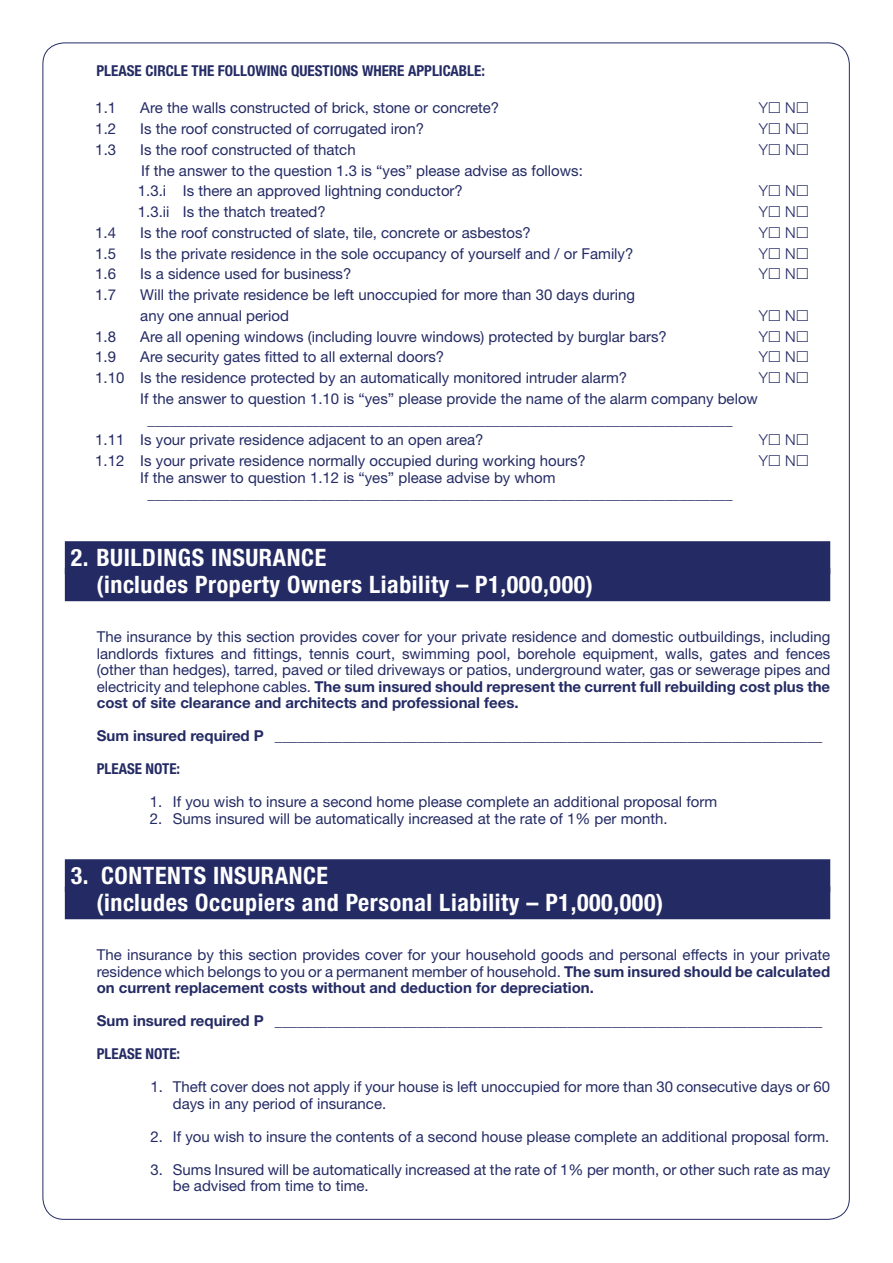
<style>
.page{position:relative;width:893px;height:1263px;background:#fff}
.page>*{position:absolute;margin:0;border:0;box-sizing:border-box;transform-origin:0 0}
.t1{font:700 condensed 24px/27px "Helvetica Neue LT Std";letter-spacing:.025em;color:#fff}
.t2{font:15px/16.5px "Helvetica Neue LT Std";color:#242b64}
.t3{font:700 15px "Helvetica Neue LT Std";color:#242b64}
.t4{font:700 condensed 15px "Helvetica Neue LT Std";color:#242b64}
.t5{font:300 15px "Helvetica Neue LT Std";color:#242b64}
.s1{font-weight:700}
</style>
<div class="page">
<div style="left:65px;top:541px;width:765px;height:33px;background:#242b64"></div>
<div style="left:65px;top:568px;width:765px;height:33px;background:#242b64"></div>
<div style="left:65px;top:859px;width:765px;height:33px;background:#242b64"></div>
<div style="left:65px;top:886px;width:765px;height:33px;background:#242b64"></div>
<p class="t4" style="left:97px;top:62px;width:390px">PLEASE CIRCLE THE FOLLOWING QUESTIONS WHERE APPLICABLE:</p>
<p class="t2" style="left:95px;top:100px;width:22px">1.1</p>
<p class="t2" style="left:140px;top:100px;width:360px">Are the walls constructed of brick, stone or concrete?</p>
<p class="t5" style="left:759px;top:99px;width:39px">Y N</p>
<p class="t2" style="left:95px;top:120px;width:22px">1.2</p>
<p class="t2" style="left:140px;top:120px;width:285px">Is the roof constructed of corrugated iron?</p>
<p class="t5" style="left:759px;top:120px;width:39px">Y N</p>
<p class="t2" style="left:95px;top:141px;width:22px">1.3</p>
<p class="t2" style="left:140px;top:141px;width:217px">Is the roof constructed of thatch</p>
<p class="t5" style="left:759px;top:140px;width:39px">Y N</p>
<p class="t2" style="left:138px;top:160px;width:447px;line-height:20.7px">If the answer to the question 1.3 is “yes” please advise as follows:<br>1.3.i Is there an approved lightning conductor?</p>
<p class="t5" style="left:759px;top:182px;width:39px">Y N</p>
<p class="t2" style="left:138px;top:203px;width:189px">1.3.ii Is the thatch treated?</p>
<p class="t5" style="left:759px;top:203px;width:39px">Y N</p>
<p class="t2" style="left:95px;top:224px;width:22px">1.4</p>
<p class="t2" style="left:140px;top:224px;width:392px">Is the roof constructed of slate, tile, concrete or asbestos?</p>
<p class="t5" style="left:759px;top:223px;width:39px">Y N</p>
<p class="t2" style="left:95px;top:245px;width:22px">1.5</p>
<p class="t2" style="left:140px;top:245px;width:495px">Is the private residence in the sole occupancy of yourself and / or Family?</p>
<p class="t5" style="left:759px;top:244px;width:39px">Y N</p>
<p class="t2" style="left:95px;top:266px;width:22px">1.6</p>
<p class="t2" style="left:140px;top:266px;width:213px">Is a sidence used for business?</p>
<p class="t5" style="left:759px;top:265px;width:39px">Y N</p>
<p class="t2" style="left:95px;top:286px;width:22px">1.7</p>
<p class="t2" style="left:140px;top:284px;width:496px;line-height:20.7px">Will the private residence be left unoccupied for more than 30 days during any one annual period</p>
<p class="t5" style="left:759px;top:306px;width:39px">Y N</p>
<p class="t2" style="left:95px;top:328px;width:22px">1.8</p>
<p class="t2" style="left:140px;top:328px;width:528px">Are all opening windows (including louvre windows) protected by burglar bars?</p>
<p class="t5" style="left:759px;top:327px;width:39px">Y N</p>
<p class="t2" style="left:95px;top:349px;width:22px">1.9</p>
<p class="t2" style="left:140px;top:349px;width:305px">Are security gates fitted to all external doors?</p>
<p class="t5" style="left:759px;top:348px;width:39px">Y N</p>
<p class="t2" style="left:95px;top:369px;width:533px">1.10 Is the residence protected by an automatically monitored intruder alarm?</p>
<p class="t5" style="left:759px;top:369px;width:39px">Y N</p>
<p class="t2" style="left:140px;top:390px;width:619px">If the answer to question 1.10 is “yes” please provide the name of the alarm company below</p>
<p class="t2" style="left:148px;top:411px;width:586px">______________________________________________________________________________</p>
<p class="t2" style="left:95px;top:432px;width:390px">1.11 Is your private residence adjacent to an open area?</p>
<p class="t5" style="left:759px;top:431px;width:39px">Y N</p>
<p class="t2" style="left:95px;top:452px;width:492px">1.12 Is your private residence normally occupied during working hours?</p>
<p class="t5" style="left:759px;top:452px;width:39px">Y N</p>
<p class="t2" style="left:148px;top:469px;width:586px;text-indent:-7px">If the answer to question 1.12 is “yes” please advise by whom ______________________________________________________________________________</p>
<h1 class="t1" style="left:96px;top:543px;width:498px;text-indent:-26px">2. BUILDINGS INSURANCE<br>(includes Property Owners Liability – P1,000,000)</h1>
<p class="t2" style="left:97px;top:628px;width:735px;text-align:justify">The insurance by this section provides cover for your private residence and domestic outbuildings, including landlords fixtures and fittings, tennis court, swimming pool, borehole equipment, walls, gates and fences (other than hedges), tarred, paved or tiled driveways or patios, underground water, gas or sewerage pipes and electricity and telephone cables. <span class="s1">The sum insured should represent the current full rebuilding cost plus the cost of site clearance and architects and professional fees.</span></p>
<p class="t3" style="left:97px;top:727px;width:727px">Sum insured required P _________________________________________________________________________</p>
<p class="t4" style="left:97px;top:760px;width:85px">PLEASE NOTE:</p>
<p class="t2" style="left:150px;top:793px;width:569px">1. If you wish to insure a second home please complete an additional proposal form</p>
<p class="t2" style="left:150px;top:810px;width:519px">2. Sums insured will be automatically increased at the rate of 1% per month.</p>
<h1 class="t1" style="left:96px;top:861px;width:568px;text-indent:-25px">3. CONTENTS INSURANCE<br>(includes Occupiers and Personal Liability – P1,000,000)</h1>
<p class="t2" style="left:97px;top:946px;width:735px;text-align:justify">The insurance by this section provides cover for your household goods and personal effects in your private residence which belongs to you or a permanent member of household. <span class="s1">The sum insured should be calculated on current replacement costs without and deduction for depreciation.</span></p>
<p class="t3" style="left:97px;top:1012px;width:727px">Sum insured required P _________________________________________________________________________</p>
<p class="t4" style="left:97px;top:1045px;width:85px">PLEASE NOTE:</p>
<p class="t2" style="left:173px;top:1078px;width:659px;text-indent:-22px">1. Theft cover does not apply if your house is left unoccupied for more than 30 consecutive days or 60 days in any period of insurance.</p>
<p class="t2" style="left:150px;top:1128px;width:681px">2. If you wish to insure the contents of a second house please complete an additional proposal form.</p>
<p class="t2" style="left:173px;top:1161px;width:659px;text-indent:-22px">3. Sums Insured will be automatically increased at the rate of 1% per month, or other such rate as may be advised from time to time.</p>
</div>
